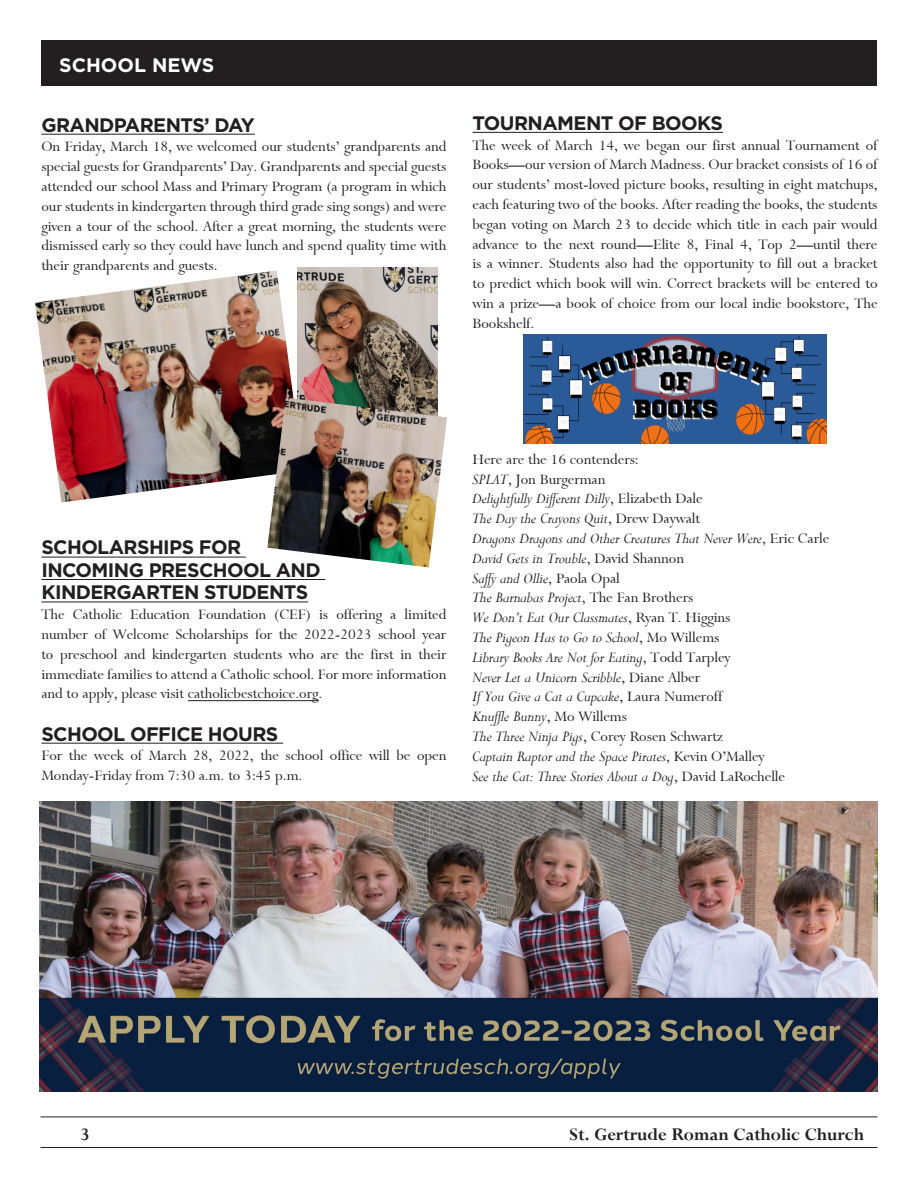
<style>
.page{position:relative;width:918px;height:1188px;background:#fff}
.page>*{position:absolute;margin:0;border:0;box-sizing:border-box;transform-origin:0 0}
.t1{font:700 19.5px/22.4px "Gotham";letter-spacing:-.03em;color:#231f20}
.t2{font:19.5px "Bronte Bold SWFTE";color:#231f20}
.t3{font:700 19.5px "Gotham";color:#fff}
.t4{font:16.5px/19.8px "Bronte Regular SWFTE";color:#231f20;text-align:justify}
.t5{font:16.5px "Bronte Italic SWFTE";color:#231f20}
.s1{font-family:"Bronte Italic SWFTE"}
.s2{font-family:"Bronte Regular SWFTE"}
</style>
<div class="page">
<hr style="left:40px;top:1147px;width:838px;height:1px;background:#231f20">
<hr style="left:40px;top:1117px;width:838px;height:1px;background:#231f20">
<div style="left:41px;top:40px;width:836px;height:46px;background:#231f20"></div>
<hr style="left:41px;top:134px;width:214px;height:1px;background:#231f20">
<hr style="left:41px;top:557px;width:205px;height:1px;background:#231f20">
<hr style="left:41px;top:579px;width:284px;height:1px;background:#231f20">
<hr style="left:41px;top:602px;width:267px;height:1px;background:#231f20">
<hr style="left:188px;top:700px;width:130px;height:1px;background:#231f20">
<hr style="left:41px;top:743px;width:242px;height:1px;background:#231f20">
<hr style="left:472px;top:132px;width:251px;height:1px;background:#231f20">
<img style="left:523px;top:334px;width:304px;height:110px">
<img style="left:298px;top:268px;width:140px;height:130px">
<img style="left:35px;top:271px;width:268px;height:232px">
<img style="left:40px;top:801px;width:837px;height:290px">
<img style="left:267px;top:398px;width:180px;height:169px">
<p class="t3" style="left:59px;top:54px;width:157px">SCHOOL NEWS</p>
<p class="t1" style="left:41px;top:113px;width:215px">GRANDPARENTS’ DAY</p>
<p class="t4" style="left:41px;top:137px;width:407px">On Friday, March 18, we welcomed our students’ grandparents and special guests for Grandparents’ Day. Grandparents and special guests attended our school Mass and Primary Program (a program in which our students in kindergarten through third grade sing songs) and were given a tour of the school. After a great morning, the students were dismissed early so they could have lunch and spend quality time with their grandparents and guests.</p>
<p class="t1" style="left:472px;top:111px;width:252px">TOURNAMENT OF BOOKS</p>
<p class="t4" style="left:472px;top:135px;width:407px">The week of March 14, we began our first annual Tournament of Books—our version of March Madness. Our bracket consists of 16 of our students’ most-loved picture books, resulting in eight matchups, each featuring two of the books. After reading the books, the students began voting on March 23 to decide which title in each pair would advance to the next round—Elite 8, Final 4, Top 2—until there is a winner. Students also had the opportunity to fill out a bracket to predict which book will win. Correct brackets will be entered to win a prize—a book of choice from our local indie bookstore, The Bookshelf.</p>
<p class="t1" style="left:41px;top:536px;width:201px">SCHOLARSHIPS FOR</p>
<p class="t1" style="left:41px;top:558px;width:281px">INCOMING PRESCHOOL AND<br>KINDERGARTEN STUDENTS</p>
<p class="t4" style="left:41px;top:605px;width:407px">The Catholic Education Foundation (CEF) is offering a limited number of Welcome Scholarships for the 2022-2023 school year to preschool and kindergarten students who are the first in their immediate families to attend a Catholic school. For more information and to apply, please visit catholicbestchoice.org.</p>
<p class="t1" style="left:41px;top:722px;width:238px">SCHOOL OFFICE HOURS</p>
<p class="t4" style="left:41px;top:746px;width:406px">For the week of March 28, 2022, the school office will be open<br>Monday-Friday from 7:30 a.m. to 3:45 p.m.</p>
<p class="t4" style="left:472px;top:449px;width:168px">Here are the 16 contenders:</p>
<p class="t4" style="left:472px;top:469px;width:134px"><span class="s1">SPLAT</span>, Jon Burgerman</p>
<p class="t5" style="left:472px;top:490px;width:232px">Delightfully Different Dilly<span class="s2">, Elizabeth Dale</span></p>
<p class="t5" style="left:472px;top:509px;width:229px">The Day the Crayons Quit<span class="s2">, Drew Daywalt</span></p>
<p class="t5" style="left:472px;top:529px;width:358px">Dragons Dragons and Other Creatures That Never Were<span class="s2">, Eric Carle</span></p>
<p class="t5" style="left:472px;top:549px;width:213px">David Gets in Trouble<span class="s2">, David Shannon</span></p>
<p class="t5" style="left:472px;top:569px;width:149px">Saffy and Ollie<span class="s2">, Paola Opal</span></p>
<p class="t5" style="left:472px;top:589px;width:222px">The Barnabas Project<span class="s2">, The Fan Brothers</span></p>
<p class="t5" style="left:472px;top:608px;width:259px">We Don’t Eat Our Classmates<span class="s2">, Ryan T. Higgins</span></p>
<p class="t5" style="left:472px;top:628px;width:248px">The Pigeon Has to Go to School<span class="s2">, Mo Willems</span></p>
<p class="t5" style="left:472px;top:648px;width:260px">Library Books Are Not for Eating<span class="s2">, Todd Tarpley</span></p>
<p class="t5" style="left:472px;top:668px;width:229px">Never Let a Unicorn Scribble<span class="s2">, Diane Alber</span></p>
<p class="t5" style="left:472px;top:688px;width:251px">If You Give a Cat a Cupcake<span class="s2">, Laura Numeroff</span></p>
<p class="t5" style="left:472px;top:707px;width:156px">Knuffle Bunny<span class="s2">, Mo Willems</span></p>
<p class="t4" style="left:472px;top:726px;width:252px"><span class="s1">The Three Ninja Pigs</span>, Corey Rosen Schwartz</p>
<p class="t5" style="left:472px;top:747px;width:294px">Captain Raptor and the Space Pirates<span class="s2">, Kevin O’Malley</span></p>
<p class="t5" style="left:472px;top:767px;width:314px">See the Cat: Three Stories About a Dog<span class="s2">, David LaRochelle</span></p>
<p class="t2" style="left:80px;top:1123px;width:11px">3</p>
<p class="t2" style="left:569px;top:1123px;width:297px">St. Gertrude Roman Catholic Church</p>
</div>
